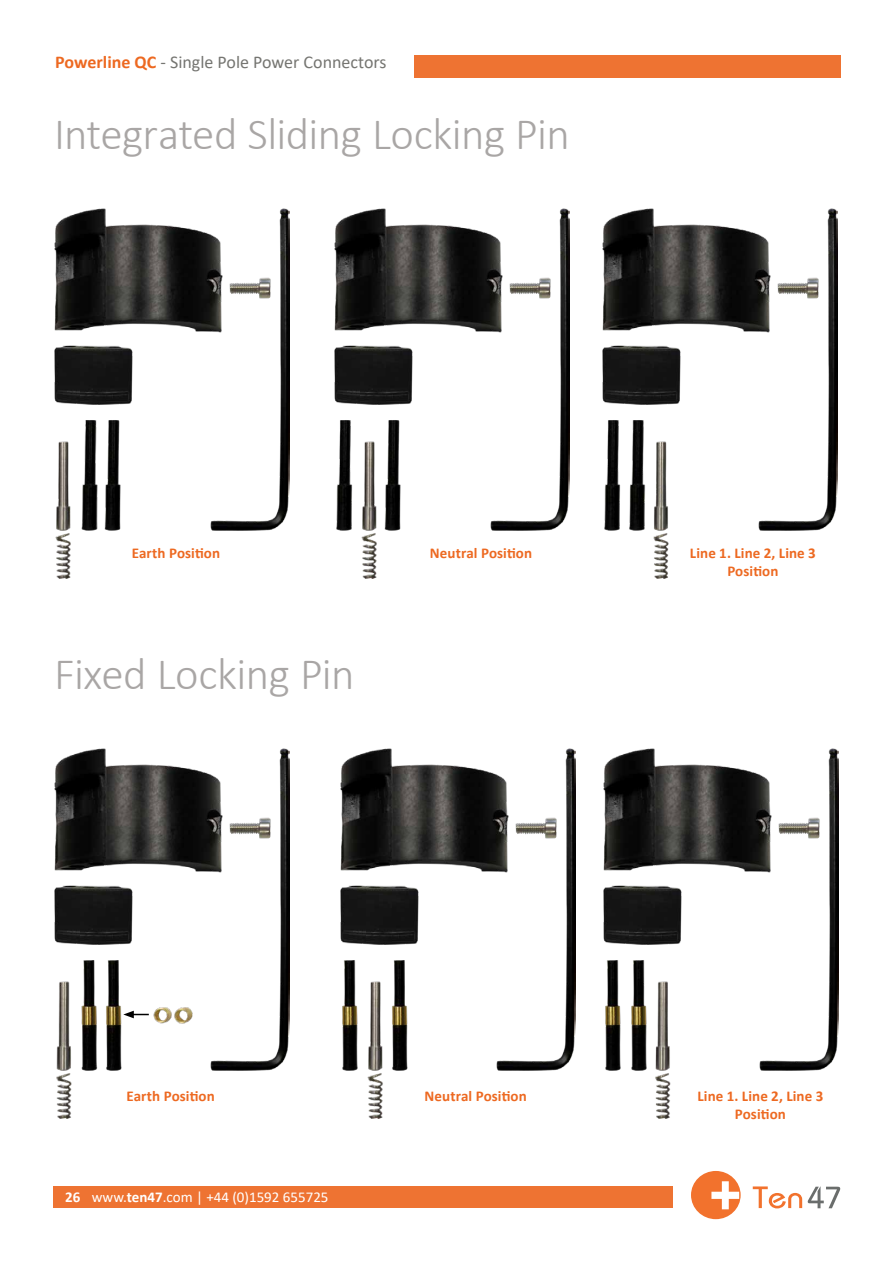
<style>
.page{position:relative;width:893px;height:1263px;background:#fff}
.page>*{position:absolute;margin:0;border:0;box-sizing:border-box;transform-origin:0 0}
.t1{font:300 45px "Calibri";letter-spacing:-.015em;color:#a9a6a5}
.t2{font:18px "Calibri";color:#757571}
.t3{font:700 15px/18px "Calibri";letter-spacing:.005em;color:#ed6921;text-align:center}
.t4{font:15px "Calibri";color:#fff}
.t5{font:700 15px "Calibri";color:#fff}
.s1{font-weight:700;color:#ed6921}
.s2{font-weight:700}
</style>
<div class="page">
<div style="left:53px;top:1187px;width:619px;height:21px;background:#ee7332"></div>
<svg style="left:753px;top:1186px;width:49px;height:22px"></svg>
<div style="left:691px;top:1171px;width:50px;height:48px;background:#f2722d;border-radius:50%"></div>
<svg style="left:711px;top:1181px;width:28px;height:28px"></svg>
<svg style="left:808px;top:1186px;width:32px;height:22px"></svg>
<img style="left:335px;top:208px;width:235px;height:371px">
<img style="left:603px;top:208px;width:235px;height:371px">
<img style="left:54px;top:208px;width:235px;height:371px">
<img style="left:54px;top:748px;width:235px;height:371px">
<img style="left:340px;top:748px;width:235px;height:371px">
<img style="left:604px;top:748px;width:235px;height:371px">
<svg style="left:123px;top:1011px;width:26px;height:7px"></svg>
<div style="left:414px;top:55px;width:426px;height:22px;background:#ee7332"></div>
<p class="t2" style="left:55px;top:50px;width:333px"><span class="s1">Powerline QC</span> - Single Pole Power Connectors</p>
<h1 class="t1" style="left:54px;top:106px;width:517px">Integrated Sliding Locking Pin</h1>
<p class="t3" style="left:132px;top:543px;width:90px">Earth Position</p>
<p class="t3" style="left:430px;top:543px;width:104px">Neutral Position</p>
<p class="t3" style="left:690px;top:543px;width:127px">Line 1. Line 2, Line 3<br>Position</p>
<h1 class="t1" style="left:54px;top:646px;width:302px">Fixed Locking Pin</h1>
<p class="t3" style="left:126px;top:1087px;width:90px">Earth Position</p>
<p class="t3" style="left:425px;top:1087px;width:104px">Neutral Position</p>
<p class="t3" style="left:697px;top:1087px;width:127px">Line 1. Line 2, Line 3<br>Position</p>
<p class="t5" style="left:65px;top:1186px;width:17px">26</p>
<p class="t4" style="left:92px;top:1187px;width:238px">www.<span class="s2">ten47</span>.com | +44 (0)1592 655725</p>
</div>
